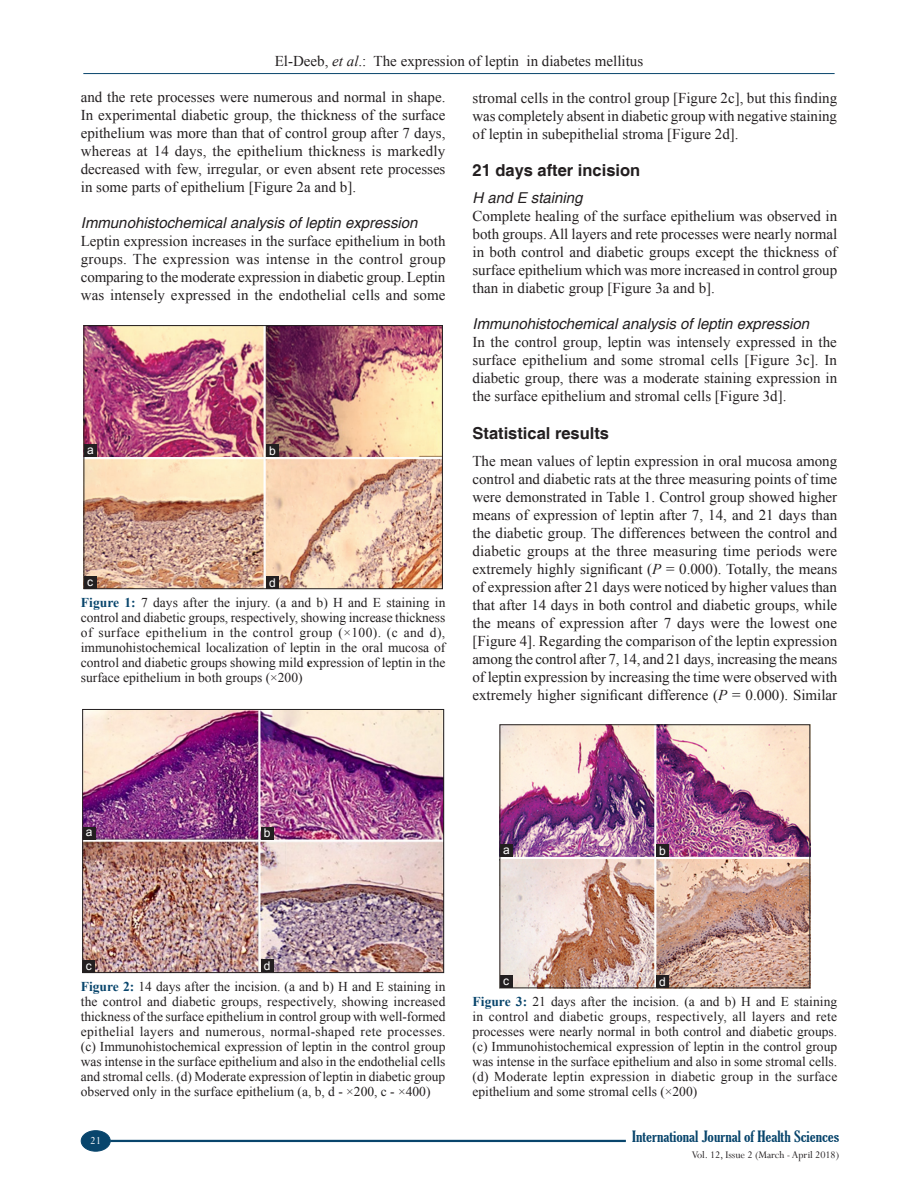
<style>
.page{position:relative;width:918px;height:1188px;background:#fff}
.page>*{position:absolute;margin:0;border:0;box-sizing:border-box;transform-origin:0 0}
.t1{font:700 16.5px "Helvetica";color:#231f20}
.TX{font:15px/18px "Times New Roman";color:#231f20;text-align:justify}
.t2{font:italic 15px "Helvetica";color:#231f20}
.RF_RECTO{font:extra-condensed 15px "Gloucester";color:#08456c;scale:1.25 1}
.FGC{font:13.5px/15px "Times New Roman";color:#231f20;text-align:justify}
.LABEL{font:12px "Arial";color:#fff}
.FOLIO{font:12px "Perpetua";color:#fff}
.RF_RECTO_1{font:11.25px "Perpetua";letter-spacing:-.005em;color:#231f20}
.s1{font-style:italic}
.s2{font-weight:700;color:#08456c}
.s3{font-weight:700}
</style>
<div class="page">
<hr style="left:83px;top:73px;width:752px;height:1px;background:#08456c">
<hr style="left:110px;top:1140px;width:516px;height:2px;background:#08456c">
<div style="left:81px;top:1131px;width:29px;height:20px;background:#08456c;border-radius:50%"></div>
<div style="left:81px;top:1130px;width:30px;height:22px;border:1px solid #08456c;border-radius:50%"></div>
<img style="left:86px;top:327px;width:355px;height:260px">
<div style="left:84px;top:325px;width:359px;height:264px;border:1px solid #231f20"></div>
<div style="left:266px;top:576px;width:13px;height:13px;background:#231f20"></div>
<div style="left:84px;top:576px;width:12px;height:13px;background:#231f20"></div>
<div style="left:266px;top:444px;width:13px;height:13px;background:#231f20"></div>
<div style="left:84px;top:445px;width:13px;height:12px;background:#231f20"></div>
<img style="left:84px;top:711px;width:358px;height:260px">
<div style="left:82px;top:709px;width:362px;height:264px;border:1px solid #231f20"></div>
<div style="left:261px;top:960px;width:13px;height:12px;background:#231f20"></div>
<div style="left:83px;top:960px;width:12px;height:13px;background:#231f20"></div>
<div style="left:261px;top:827px;width:13px;height:12px;background:#231f20"></div>
<div style="left:83px;top:827px;width:13px;height:12px;background:#231f20"></div>
<img style="left:502px;top:727px;width:306px;height:259px">
<div style="left:656px;top:975px;width:13px;height:13px;background:#231f20"></div>
<div style="left:500px;top:975px;width:13px;height:13px;background:#231f20"></div>
<div style="left:656px;top:844px;width:13px;height:13px;background:#231f20"></div>
<div style="left:500px;top:844px;width:13px;height:13px;background:#231f20"></div>
<p class="TX" style="left:275px;top:51px;width:370px">El-Deeb, <span class="s1">et al</span>.: The expression of leptin in diabetes mellitus</p>
<p class="TX" style="left:81px;top:88px;width:366px">and the rete processes were numerous and normal in shape.<br>In experimental diabetic group, the thickness of the surface epithelium was more than that of control group after 7 days, whereas at 14 days, the epithelium thickness is markedly decreased with few, irregular, or even absent rete processes in some parts of epithelium [Figure 2a and b].</p>
<h3 class="t2" style="left:81px;top:214px;width:338px">Immunohistochemical analysis of leptin expression</h3>
<p class="TX" style="left:81px;top:232px;width:366px">Leptin expression increases in the surface epithelium in both groups. The expression was intense in the control group comparing to the moderate expression in diabetic group. Leptin was intensely expressed in the endothelial cells and some</p>
<p class="LABEL" style="left:87px;top:442px;width:8px">a</p>
<p class="LABEL" style="left:269px;top:443px;width:8px">b</p>
<p class="LABEL" style="left:87px;top:574px;width:7px">c</p>
<p class="LABEL" style="left:269px;top:575px;width:8px">d</p>
<p class="FGC" style="left:81px;top:595px;width:366px"><span class="s2">Figure 1:</span> 7 days after the injury. (a and b) H and E staining in control and diabetic groups, respectively, showing increase thickness of surface epithelium in the control group (×100). (c and d), immunohistochemical localization of leptin in the oral mucosa of control and diabetic groups showing mild <span class="s3">e</span>xpression of leptin in the surface epithelium in both groups (×200)</p>
<p class="TX" style="left:472px;top:88px;width:366px">stromal cells in the control group [Figure 2c], but this finding was completely absent in diabetic group with negative staining of leptin in subepithelial stroma [Figure 2d].</p>
<h2 class="t1" style="left:472px;top:161px;width:169px">21 days after incision</h2>
<h3 class="t2" style="left:472px;top:189px;width:112px">H and E staining</h3>
<p class="TX" style="left:472px;top:207px;width:366px">Complete healing of the surface epithelium was observed in both groups. All layers and rete processes were nearly normal in both control and diabetic groups except the thickness of surface epithelium which was more increased in control group than in diabetic group [Figure 3a and b].</p>
<h3 class="t2" style="left:472px;top:315px;width:338px">Immunohistochemical analysis of leptin expression</h3>
<p class="TX" style="left:472px;top:333px;width:366px">In the control group, leptin was intensely expressed in the surface epithelium and some stromal cells [Figure 3c]. In diabetic group, there was a moderate staining expression in the surface epithelium and stromal cells [Figure 3d].</p>
<h2 class="t1" style="left:472px;top:423px;width:138px">Statistical results</h2>
<p class="TX" style="left:472px;top:452px;width:366px">The mean values of leptin expression in oral mucosa among control and diabetic rats at the three measuring points of time were demonstrated in Table 1. Control group showed higher means of expression of leptin after 7, 14, and 21 days than the diabetic group. The differences between the control and diabetic groups at the three measuring time periods were extremely highly significant (<span class="s1">P</span> = 0.000). Totally, the means of expression after 21 days were noticed by higher values than that after 14 days in both control and diabetic groups, while the means of expression after 7 days were the lowest one [Figure 4]. Regarding the comparison of the leptin expression among the control after 7, 14, and 21 days, increasing the means of leptin expression by increasing the time were observed with extremely higher significant difference (<span class="s1">P</span> = 0.000). Similar</p>
<p class="LABEL" style="left:86px;top:824px;width:8px">a</p>
<p class="LABEL" style="left:264px;top:825px;width:8px">b</p>
<p class="LABEL" style="left:503px;top:842px;width:8px">a</p>
<p class="LABEL" style="left:659px;top:843px;width:8px">b</p>
<p class="LABEL" style="left:86px;top:958px;width:7px">c</p>
<p class="LABEL" style="left:264px;top:958px;width:8px">d</p>
<p class="FGC" style="left:81px;top:979px;width:366px"><span class="s2">Figure 2:</span> 14 days after the incision. (a and b) H and E staining in the control and diabetic groups, respectively, showing increased thickness of the surface epithelium in control group with well-formed epithelial layers and numerous, normal-shaped rete processes. (c) Immunohistochemical expression of leptin in the control group was intense in the surface epithelium and also in the endothelial cells and stromal cells. (d) Moderate expression of leptin in diabetic group observed only in the surface epithelium (a, b, d - ×200, c - ×400)</p>
<p class="LABEL" style="left:503px;top:973px;width:7px">c</p>
<p class="LABEL" style="left:659px;top:974px;width:8px">d</p>
<p class="FGC" style="left:473px;top:994px;width:366px"><span class="s2">Figure 3:</span> 21 days after the incision. (a and b) H and E staining in control and diabetic groups, respectively, all layers and rete processes were nearly normal in both control and diabetic groups. (c) Immunohistochemical expression of leptin in the control group was intense in the surface epithelium and also in some stromal cells. (d) Moderate leptin expression in diabetic group in the surface epithelium and some stromal cells (×200)</p>
<p class="FOLIO" style="left:90px;top:1133px;width:12px">21</p>
<p class="RF_RECTO" style="left:632px;top:1128px;width:167px">International Journal of Health Sciences</p>
<p class="RF_RECTO_1" style="left:692px;top:1148px;width:149px">Vol. 12, Issue 2 (March - April 2018)</p>
</div>
